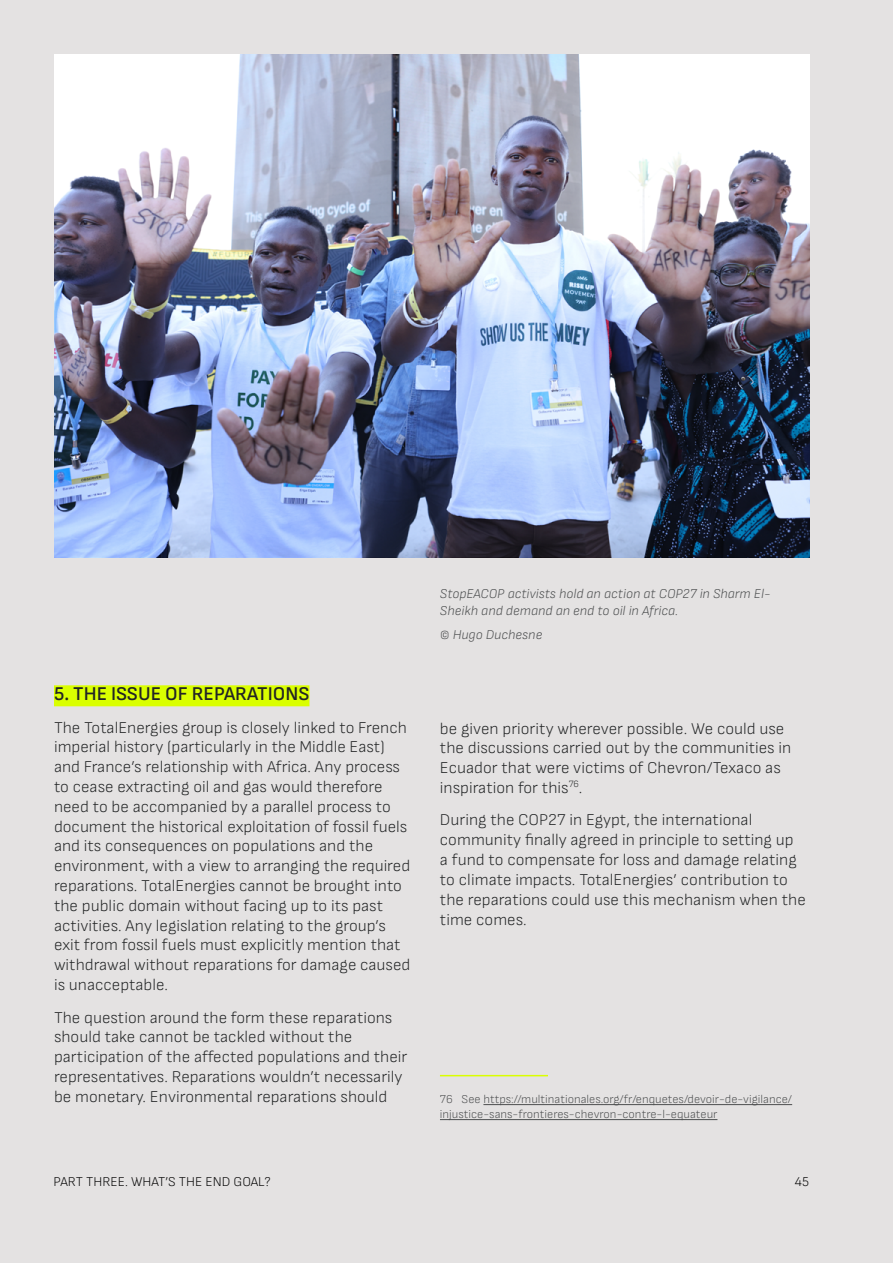
<style>
.page{position:relative;width:893px;height:1263px;background:#e4e2e2}
.page>*{position:absolute;margin:0;border:0;box-sizing:border-box;transform-origin:0 0}
.t1{font:600 19.5px "Sofia Sans";color:#222425}
.t2{font:300 16.5px/19.8px "Sofia Sans";color:#222425}
.t3{font:italic 300 13.5px/16.2px "Sofia Sans";color:#4c4e4f}
.t4{font:300 13.5px "Sofia Sans";color:#000}
.t5{font:300 12px/15px "Sofia Sans";color:#4c4e4f}
</style>
<div class="page">
<hr style="left:0;top:0;width:1px;height:1263px;background:#303638">
<div style="left:54px;top:685px;width:255px;height:21px;background:#daff00"></div>
<hr style="left:440px;top:1075px;width:108px;height:1px;background:#daff00">
<hr style="left:483px;top:1104px;width:309px;height:1px;background:#4c4e4f">
<hr style="left:440px;top:1119px;width:277px;height:1px;background:#4c4e4f">
<img style="left:54px;top:54px;width:755px;height:504px">
<p class="t1" style="left:54px;top:682px;width:257px">5. THE ISSUE OF REPARATIONS</p>
<p class="t2" style="left:54px;top:717px;width:358px">The TotalEnergies group is closely linked to French imperial history (particularly in the Middle East) and France’s relationship with Africa. Any process to cease extracting oil and gas would therefore need to be accompanied by a parallel process to document the historical exploitation of fossil fuels and its consequences on populations and the environment, with a view to arranging the required reparations. TotalEnergies cannot be brought into the public domain without facing up to its past activities. Any legislation relating to the group’s exit from fossil fuels must explicitly mention that withdrawal without reparations for damage caused is unacceptable.</p>
<p class="t2" style="left:54px;top:1007px;width:355px">The question around the form these reparations should take cannot be tackled without the participation of the affected populations and their representatives. Reparations wouldn’t necessarily be monetary. Environmental reparations should</p>
<p class="t3" style="left:440px;top:586px;width:332px">StopEACOP activists hold an action at COP27 in Sharm El-<br>Sheikh and demand an end to oil in Africa.</p>
<p class="t3" style="left:440px;top:627px;width:104px">© Hugo Duchesne</p>
<p class="t2" style="left:440px;top:718px;width:353px">be given priority wherever possible. We could use the discussions carried out by the communities in Ecuador that were victims of Chevron/Texaco as inspiration for this<sup>76</sup>.</p>
<p class="t2" style="left:440px;top:810px;width:367px">During the COP27 in Egypt, the international community finally agreed in principle to setting up a fund to compensate for loss and damage relating to climate impacts. TotalEnergies’ contribution to the reparations could use this mechanism when the time comes.</p>
<p class="t5" style="left:440px;top:1092px;width:354px">76 See https://multinationales.org/fr/enquetes/devoir-de-vigilance/ injustice-sans-frontieres-chevron-contre-l-equateur</p>
<p class="t4" style="left:53px;top:1174px;width:219px">PART THREE. WHAT’S THE END GOAL?</p>
<p class="t4" style="left:795px;top:1174px;width:16px">45</p>
</div>
